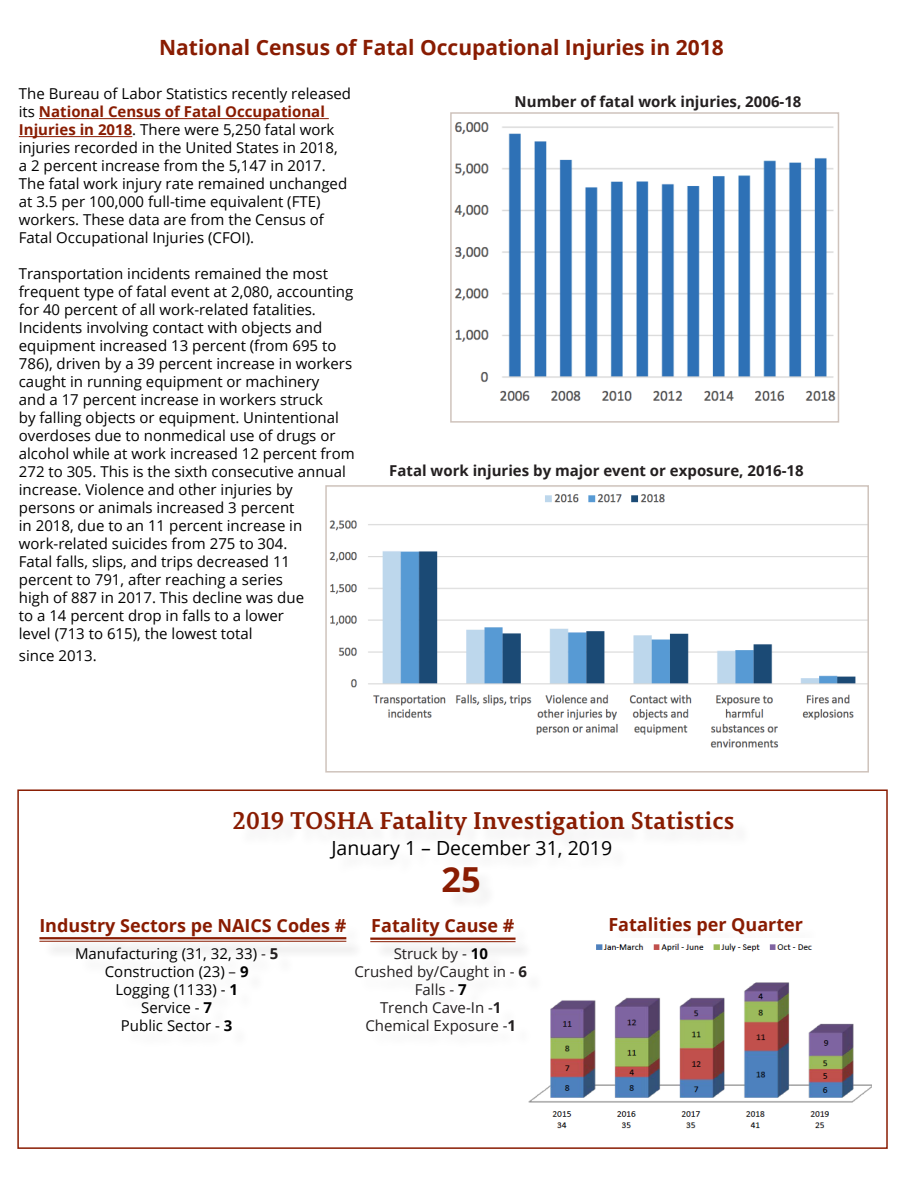
<style>
.page{position:relative;width:918px;height:1188px;background:#fff}
.page>*{position:absolute;margin:0;border:0;box-sizing:border-box;transform-origin:0 0}
.t1{font:700 34.5px "Open Sans";color:#891c02}
.t2{font:700 24px "Permian Slab Serif Typeface";color:#891c02}
.t3{font:700 21px "Open Sans";color:#891c02}
.t4{font:19.5px "Open Sans";color:#000}
.t5{font:700 18px "Open Sans";color:#891c02}
.t6{font:15px/18px "Open Sans";color:#000}
.t7{font:700 15px "Open Sans";color:#231f20}
.t8{font:15px "Open Sans";color:#231f20}
.s1{font-weight:700;color:#891c02}
.s2{color:#231f20}
.s3{font-weight:700;color:#231f20}
.s4{font-weight:700}
.s5{font-weight:700;color:#000}
</style>
<div class="page">
<div style="left:17px;top:789px;width:871px;height:360px;border:2px solid #891c02"></div>
<img style="left:528px;top:943px;width:343px;height:186px">
<div style="left:358px;top:952px;width:187px;height:101px;background:#fefefe"></div>
<div style="left:373px;top:940px;width:161px;height:21px;background:#f7f7f7"></div>
<hr style="left:370px;top:938px;width:146px;height:2px;background:#891c02">
<hr style="left:370px;top:941px;width:146px;height:1px;background:#891c02">
<div style="left:446px;top:870px;width:51px;height:41px;background:#fbfbfb"></div>
<div style="left:42px;top:940px;width:323px;height:20px;background:#f7f7f7"></div>
<hr style="left:39px;top:937px;width:307px;height:2px;background:#891c02">
<hr style="left:39px;top:941px;width:307px;height:1px;background:#891c02">
<hr style="left:39px;top:118px;width:290px;height:1px;background:#891c02">
<hr style="left:19px;top:136px;width:113px;height:1px;background:#891c02">
<img style="left:454px;top:122px;width:382px;height:279px">
<div style="left:450px;top:112px;width:389px;height:311px;border:2px solid #cfc3bc"></div>
<img style="left:329px;top:494px;width:537px;height:254px">
<div style="left:325px;top:485px;width:544px;height:288px;border:2px solid #cfc3bc"></div>
<p class="t3" style="left:159px;top:33px;width:566px">National Census of Fatal Occupational Injuries in 2018</p>
<p class="t6" style="left:19px;top:85px;width:334px">The Bureau of Labor Statistics recently released its <span class="s1">National Census of Fatal Occupational Injuries in 2018</span>. There were 5,250 fatal work injuries recorded in the United States in 2018,<br>a 2 percent increase from the 5,147 in 2017.<br>The fatal work injury rate remained unchanged at 3.5 per 100,000 full-time equivalent (FTE) workers. These data are from the Census of Fatal Occupational Injuries (CFOI).</p>
<p class="t6" style="left:19px;top:265px;width:337px">Transportation incidents remained the most frequent type of fatal event at 2,080, accounting for 40 percent of all work-related fatalities.<br>Incidents involving contact with objects and equipment increased 13 percent (from 695 to 786), driven by a 39 percent increase in workers caught in running equipment or machinery<br>and a 17 percent increase in workers struck<br>by falling objects or equipment. Unintentional overdoses due to nonmedical use of drugs or alcohol while at work increased 12 percent from 272 to 305. This is the sixth consecutive annual increase. Violence and other injuries by<br>persons or animals increased 3 percent<br>in 2018, due to an 11 percent increase in work-related suicides from 275 to 304.<br>Fatal falls, slips, and trips decreased 11<br>percent to 791, after reaching a series<br>high of 887 in 2017. This decline was due<br>to a 14 percent drop in falls to a lower<br>level (713 to 615), the lowest total</p>
<p class="t6" style="left:19px;top:646px;width:79px">since 2013.</p>
<p class="t7" style="left:515px;top:91px;width:288px">Number of fatal work injuries, 2006-18</p>
<p class="t7" style="left:389px;top:460px;width:416px">Fatal work injuries by major event or exposure, 2016-18</p>
<p class="t2" style="left:233px;top:800px;width:503px">2019 TOSHA Fatality Investigation Statistics</p>
<p class="t4" style="left:331px;top:835px;width:282px">January 1 – December 31, 2019</p>
<p class="t1" style="left:442px;top:855px;width:41px">25</p>
<p class="t5" style="left:39px;top:913px;width:309px">Industry Sectors pe NAICS Codes #</p>
<p class="t6" style="left:75px;top:945px;width:205px">Manufacturing (31, 32, 33) <span class="s2">-</span> <span class="s3">5</span></p>
<p class="t6" style="left:105px;top:963px;width:145px">Construction (23) <span class="s2">–</span> <span class="s4">9</span></p>
<p class="t6" style="left:115px;top:981px;width:124px">Logging (1133) - <span class="s4">1</span></p>
<p class="t6" style="left:141px;top:999px;width:72px">Service - <span class="s4">7</span></p>
<p class="t6" style="left:121px;top:1017px;width:113px">Public Sector - <span class="s4">3</span></p>
<p class="t5" style="left:371px;top:913px;width:145px">Fatality Cause #</p>
<p class="t8" style="left:394px;top:944px;width:96px">Struck by - <span class="s5">10</span></p>
<p class="t8" style="left:354px;top:962px;width:174px">Crushed by/Caught in - <span class="s4">6</span></p>
<p class="t8" style="left:415px;top:980px;width:54px">Falls - <span class="s5">7</span></p>
<p class="t8" style="left:380px;top:998px;width:123px">Trench Cave-In -<span class="s4">1</span></p>
<p class="t8" style="left:365px;top:1016px;width:152px">Chemical Exposure -<span class="s4">1</span></p>
<p class="t5" style="left:608px;top:912px;width:196px">Fatalities per Quarter</p>
</div>
